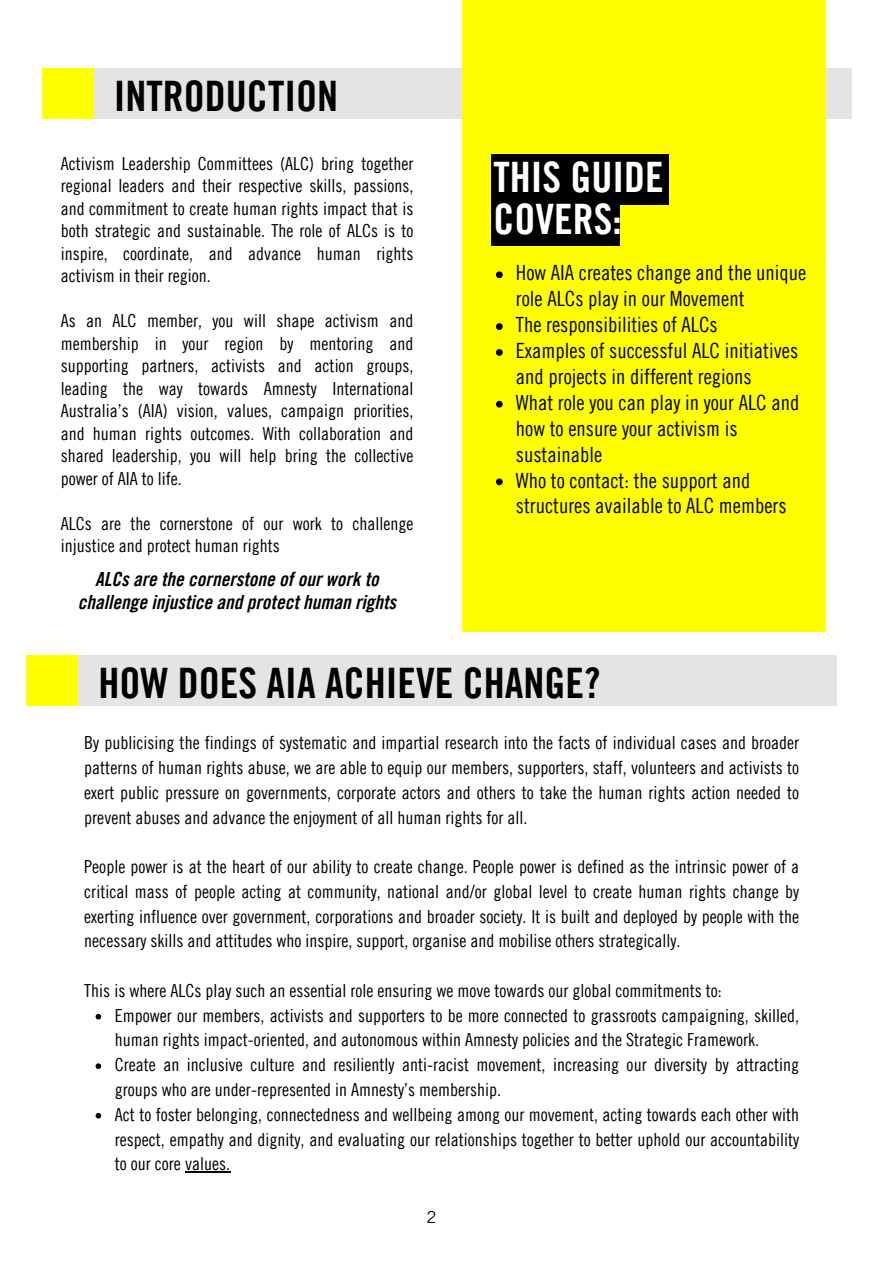
<style>
.page{position:relative;width:894px;height:1264px;background:#fff}
.page>*{position:absolute;margin:0;border:0;box-sizing:border-box;transform-origin:0 0}
.t1{font:42px "Amnesty Trade Gothic Bd Cn 20";color:#000}
.t2{font:42px/41.7px "Amnesty Trade Gothic Bd Cn 20";color:#fff}
.t3{font:21px/25.8px "Amnesty Trade Gothic Cn 18";color:#000}
.t4{font:19.5px/23.7px "Amnesty Trade Gothic Bd Cn 20 Ob";color:#000;text-align:center}
.t5{font:18px/22.5px "Amnesty Trade Gothic Cn 18";color:#000;text-align:justify}
.t6{font:16.5px "Amnesty Trade Gothic";color:#000}
</style>
<div class="page">
<div style="left:93px;top:69px;width:758px;height:50px;background:#e4e4e4"></div>
<div style="left:42px;top:69px;width:51px;height:50px;background:#ff0"></div>
<div style="left:462px;top:0;width:363px;height:631px;background:#ff0"></div>
<div style="left:491px;top:154px;width:176px;height:50px;background:#000"></div>
<div style="left:491px;top:196px;width:128px;height:50px;background:#000"></div>
<svg style="left:496px;top:271px;width:6px;height:7px"></svg>
<svg style="left:496px;top:323px;width:6px;height:7px"></svg>
<svg style="left:496px;top:349px;width:6px;height:7px"></svg>
<svg style="left:496px;top:401px;width:6px;height:6px"></svg>
<svg style="left:496px;top:478px;width:6px;height:7px"></svg>
<svg style="left:96px;top:1013px;width:5px;height:6px"></svg>
<svg style="left:96px;top:1063px;width:5px;height:5px"></svg>
<svg style="left:96px;top:1112px;width:5px;height:6px"></svg>
<hr style="left:185px;top:1171px;width:45px;height:1px;background:#000">
<div style="left:78px;top:656px;width:758px;height:50px;background:#e4e4e4"></div>
<div style="left:27px;top:656px;width:51px;height:50px;background:#ff0"></div>
<p class="t1" style="left:114px;top:70px;width:226px">INTRODUCTION</p>
<p class="t5" style="left:61px;top:152px;width:354px">Activism Leadership Committees (ALC) bring together regional leaders and their respective skills, passions, and commitment to create human rights impact that is both strategic and sustainable. The role of ALCs is to inspire, coordinate, and advance human rights activism in their region.</p>
<p class="t5" style="left:61px;top:309px;width:354px">As an ALC member, you will shape activism and membership in your region by mentoring and supporting partners, activists and action groups, leading the way towards Amnesty International Australia’s (AIA) vision, values, campaign priorities, and human rights outcomes. With collaboration and shared leadership, you will help bring the collective power of AIA to life.</p>
<p class="t5" style="left:61px;top:512px;width:354px">ALCs are the cornerstone of our work to challenge injustice and protect human rights</p>
<p class="t4" style="left:78px;top:566px;width:320px">ALCs are the cornerstone of our work to challenge injustice and protect human rights</p>
<h1 class="t2" style="left:493px;top:156px;width:172px">THIS GUIDE<br>COVERS:</h1>
<p class="t3" style="left:516px;top:260px;width:292px">How AIA creates change and the unique role ALCs play in our Movement</p>
<p class="t3" style="left:516px;top:311px;width:203px">The responsibilities of ALCs</p>
<p class="t3" style="left:516px;top:337px;width:284px">Examples of successful ALC initiatives and projects in different regions</p>
<h2 class="t3" style="left:516px;top:389px;width:285px">What role you can play in your ALC and how to ensure your activism is sustainable</h2>
<h1 class="t3" style="left:516px;top:467px;width:272px">Who to contact: the support and structures available to ALC members</h1>
<p class="t1" style="left:98px;top:656px;width:503px">HOW DOES AIA ACHIEVE CHANGE?</p>
<p class="t5" style="left:84px;top:730px;width:716px;line-height:24.8px">By publicising the findings of systematic and impartial research into the facts of individual cases and broader patterns of human rights abuse, we are able to equip our members, supporters, staff, volunteers and activists to exert public pressure on governments, corporate actors and others to take the human rights action needed to prevent abuses and advance the enjoyment of all human rights for all.</p>
<p class="t5" style="left:84px;top:854px;width:716px;line-height:24.8px">People power is at the heart of our ability to create change. People power is defined as the intrinsic power of a critical mass of people acting at community, national and/or global level to create human rights change by exerting influence over government, corporations and broader society. It is built and deployed by people with the necessary skills and attitudes who inspire, support, organise and mobilise others strategically.</p>
<p class="t5" style="left:84px;top:978px;width:638px">This is where ALCs play such an essential role ensuring we move towards our global commitments to:</p>
<p class="t5" style="left:115px;top:1002px;width:685px;line-height:24.8px">Empower our members, activists and supporters to be more connected to grassroots campaigning, skilled, human rights impact-oriented, and autonomous within Amnesty policies and the Strategic Framework.</p>
<p class="t5" style="left:115px;top:1052px;width:685px;line-height:24.8px">Create an inclusive culture and resiliently anti-racist movement, increasing our diversity by attracting groups who are under-represented in Amnesty’s membership.</p>
<p class="t5" style="left:115px;top:1101px;width:685px;line-height:24.8px">Act to foster belonging, connectedness and wellbeing among our movement, acting towards each other with respect, empathy and dignity, and evaluating our relationships together to better uphold our accountability to our core values.</p>
<h1 class="t6" style="left:426px;top:1207px;width:12px">2</h1>
</div>
